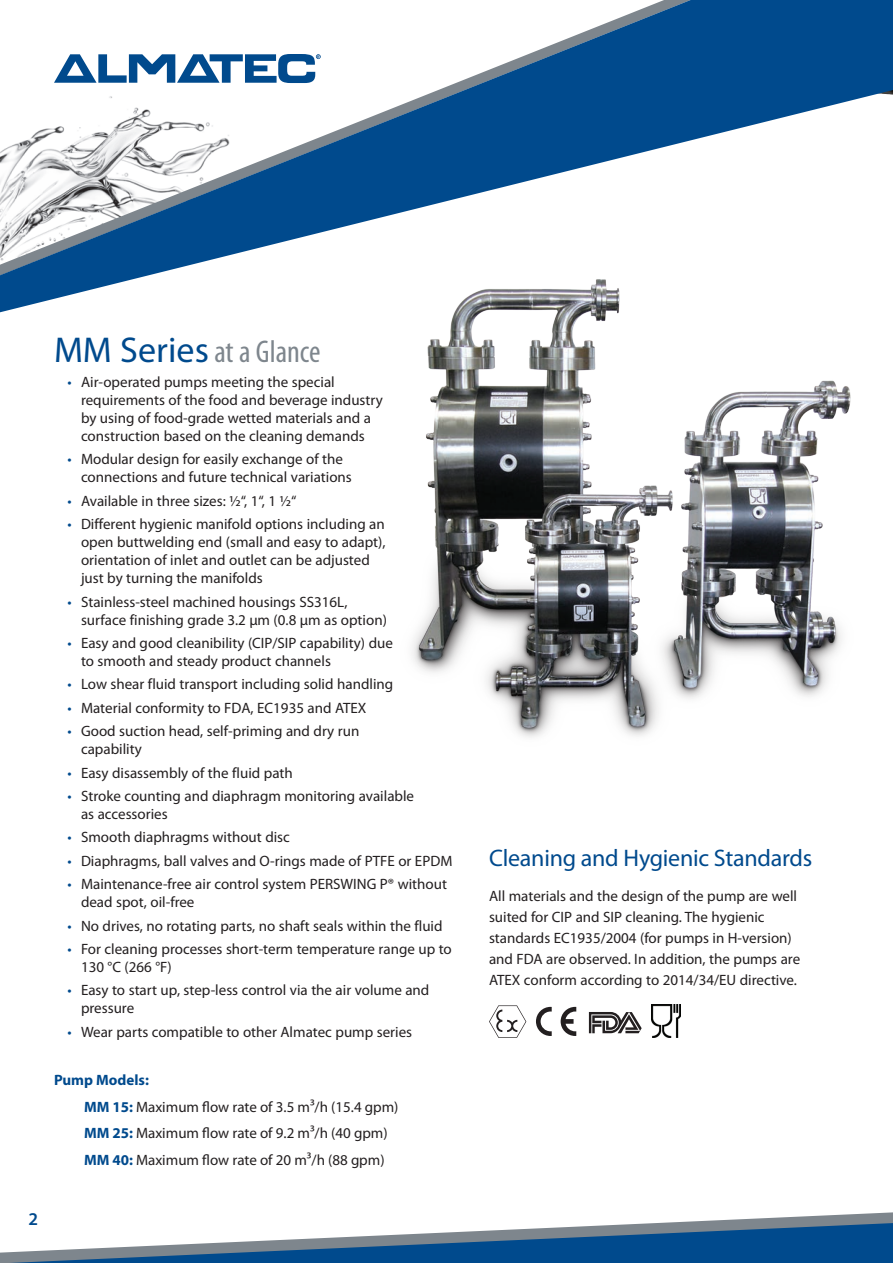
<style>
.page{position:relative;width:893px;height:1263px;background:#fff}
.page>*{position:absolute;margin:0;border:0;box-sizing:border-box;transform-origin:0 0}
.t1{font:condensed 31.5px "Myriad Pro";color:#7e868d}
.t2{font:24px "Myriad Pro";letter-spacing:-.01em;color:#004a8d}
.t3{font:600 18px "Myriad Pro";color:#004a8d}
.t4{font:15px/18px "Myriad Pro";color:#231f20}
.s1{font-stretch:normal;font-size:36px;color:#004a8d}
.s2{color:#004a8d}
.s3{font-weight:700;color:#004a8d}
</style>
<div class="page">
<svg style="left:489px;top:1005px;width:37px;height:33px"></svg>
<svg style="left:536px;top:1007px;width:16px;height:29px"></svg>
<svg style="left:561px;top:1007px;width:15px;height:29px"></svg>
<svg style="left:589px;top:1012px;width:53px;height:21px"></svg>
<img style="left:651px;top:1004px;width:30px;height:34px">
<svg style="left:0;top:1212px;width:893px;height:51px"></svg>
<svg style="left:0;top:0;width:893px;height:313px"></svg>
<img style="left:394px;top:273px;width:483px;height:465px">
<p class="t3" style="left:28px;top:1209px;width:11px">2</p>
<h1 class="t1" style="left:54px;top:335px;width:268px"><span class="s1">MM Series</span> at a Glance</h1>
<p class="t4" style="left:81px;top:373px;width:303px;text-indent:-14px"><span class="s2">•</span> Air-operated pumps meeting the special requirements of the food and beverage industry by using of food-grade wetted materials and a construction based on the cleaning demands</p>
<p class="t4" style="left:81px;top:451px;width:272px;text-indent:-14px"><span class="s2">•</span> Modular design for easily exchange of the connections and future technical variations</p>
<p class="t4" style="left:68px;top:492px;width:230px"><span class="s2">•</span> Available in three sizes: ½“, 1“, 1 ½“</p>
<p class="t4" style="left:81px;top:515px;width:306px;text-indent:-14px"><span class="s2">•</span> Different hygienic manifold options including an open buttwelding end (small and easy to adapt), orientation of inlet and outlet can be adjusted just by turning the manifolds</p>
<p class="t4" style="left:81px;top:593px;width:307px;text-indent:-14px"><span class="s2">•</span> Stainless-steel machined housings SS316L, surface finishing grade 3.2 µm (0.8 µm as option)</p>
<p class="t4" style="left:81px;top:634px;width:313px;text-indent:-14px"><span class="s2">•</span> Easy and good cleanibility (CIP/SIP capability) due to smooth and steady product channels</p>
<p class="t4" style="left:68px;top:676px;width:327px"><span class="s2">•</span> Low shear fluid transport including solid handling</p>
<p class="t4" style="left:68px;top:699px;width:300px"><span class="s2">•</span> Material conformity to FDA, EC1935 and ATEX</p>
<p class="t4" style="left:81px;top:722px;width:280px;text-indent:-14px"><span class="s2">•</span> Good suction head, self-priming and dry run capability</p>
<p class="t4" style="left:68px;top:764px;width:227px"><span class="s2">•</span> Easy disassembly of the fluid path</p>
<p class="t4" style="left:81px;top:787px;width:335px;text-indent:-14px"><span class="s2">•</span> Stroke counting and diaphragm monitoring available as accessories</p>
<p class="t4" style="left:68px;top:829px;width:224px"><span class="s2">•</span> Smooth diaphragms without disc</p>
<p class="t4" style="left:68px;top:852px;width:386px"><span class="s2">•</span> Diaphragms, ball valves and O-rings made of PTFE or EPDM</p>
<p class="t4" style="left:81px;top:875px;width:367px;text-indent:-14px"><span class="s2">•</span> Maintenance-free air control system PERSWING P® without dead spot, oil-free</p>
<p class="t4" style="left:68px;top:917px;width:377px"><span class="s2">•</span> No drives, no rotating parts, no shaft seals within the fluid</p>
<p class="t4" style="left:81px;top:940px;width:372px;text-indent:-14px"><span class="s2">•</span> For cleaning processes short-term temperature range up to<br>130 °C (266 °F)</p>
<p class="t4" style="left:81px;top:982px;width:350px;text-indent:-14px"><span class="s2">•</span> Easy to start up, step-less control via the air volume and pressure</p>
<p class="t4" style="left:68px;top:1023px;width:346px"><span class="s2">•</span> Wear parts compatible to other Almatec pump series</p>
<p class="t4" style="left:84px;top:1067px;width:316px;line-height:26.7px;text-indent:-30px"><span class="s3">Pump Models:<br>MM 15:</span> Maximum flow rate of 3.5 m³/h (15.4 gpm)<br><span class="s3">MM 25:</span> Maximum flow rate of 9.2 m³/h (40 gpm)<br><span class="s3">MM 40:</span> Maximum flow rate of 20 m³/h (88 gpm)</p>
<h2 class="t2" style="left:489px;top:845px;width:325px">Cleaning and Hygienic Standards</h2>
<p class="t4" style="left:489px;top:886px;width:313px;line-height:21px">All materials and the design of the pump are well suited for CIP and SIP cleaning. The hygienic standards EC1935/2004 (for pumps in H-version) and FDA are observed. In addition, the pumps are ATEX conform according to 2014/34/EU directive.</p>
</div>
